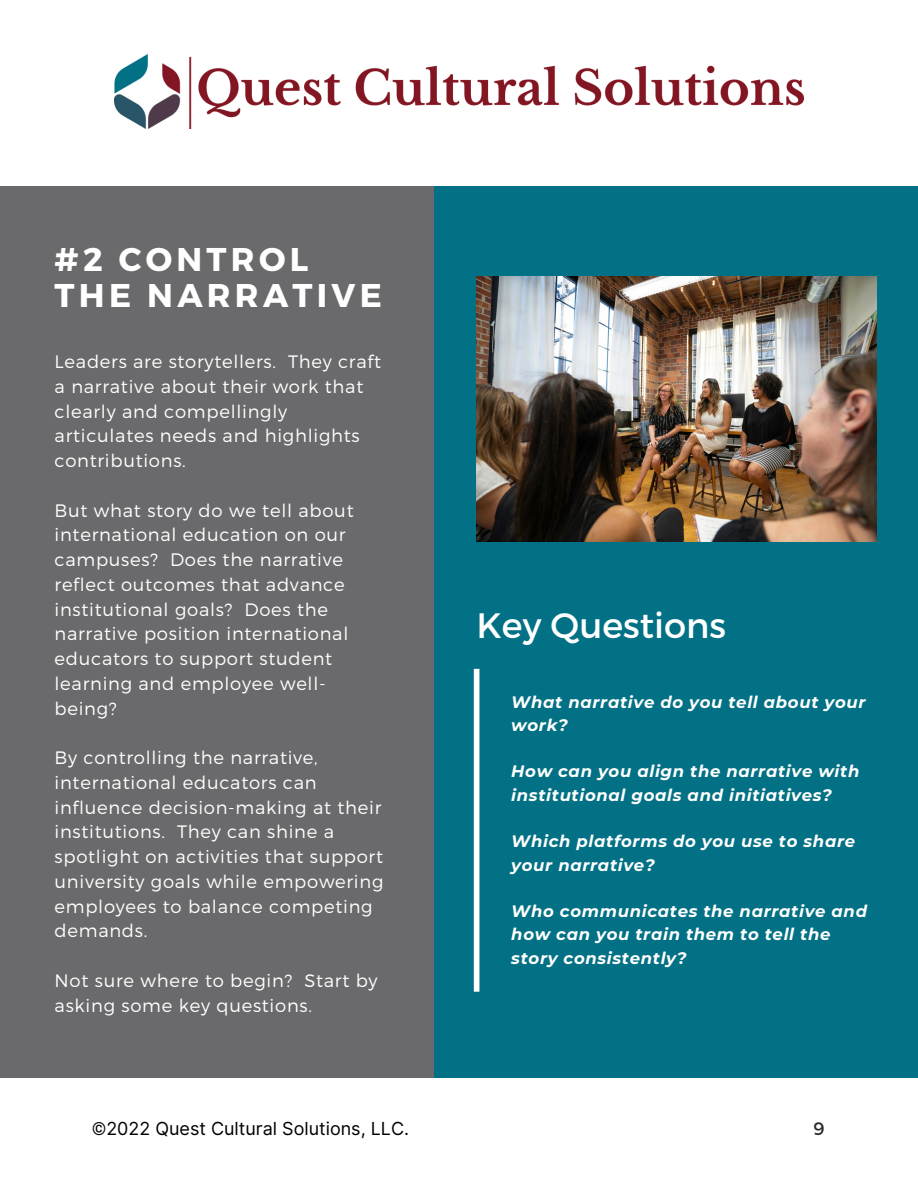
<style>
.page{position:relative;width:918px;height:1188px;background:#fff}
.page>*{position:absolute;margin:0;border:0;box-sizing:border-box;transform-origin:0 0}
.t1{font:35.25px "Montserrat";color:#fff}
.t2{font:700 32.85px/36px "Montserrat";letter-spacing:.13em;color:#fff}
.t3{font:300 18px/24.8px "Montserrat";letter-spacing:.04em;color:#fff}
.t4{font:18px "Inter";color:#000}
.t5{font:18px "Montserrat";color:#2a2a2a}
.t6{font:italic 700 16.5px/23.7px "Montserrat";letter-spacing:.04em;color:#fff}
</style>
<div class="page">
<div style="left:0;top:186px;width:918px;height:891px;background:#6a6a6c"></div>
<div style="left:434px;top:186px;width:484px;height:892px;background:#037185"></div>
<img style="left:115px;top:55px;width:688px;height:74px">
<div style="left:474px;top:669px;width:5px;height:323px;background:#fff"></div>
<img style="left:477px;top:276px;width:399px;height:266px">
<p class="t2" style="left:55px;top:239px;width:329px">#2 CONTROL<br>THE NARRATIVE</p>
<p class="t3" style="left:55px;top:348px;width:328px">Leaders are storytellers. They craft a narrative about their work that clearly and compellingly articulates needs and highlights contributions.</p>
<p class="t3" style="left:55px;top:497px;width:301px">But what story do we tell about international education on our campuses? Does the narrative reflect outcomes that advance institutional goals? Does the narrative position international educators to support student learning and employee well&shy;being?</p>
<p class="t3" style="left:55px;top:744px;width:330px">By controlling the narrative, international educators can influence decision-making at their institutions. They can shine a spotlight on activities that support university goals while empowering employees to balance competing demands.</p>
<p class="t3" style="left:55px;top:967px;width:325px">Not sure where to begin? Start by asking some key questions.</p>
<p class="t1" style="left:477px;top:603px;width:251px">Key Questions</p>
<p class="t6" style="left:511px;top:690px;width:356px">What narrative do you tell about your work?</p>
<p class="t6" style="left:511px;top:760px;width:350px">How can you align the narrative with institutional goals and initiatives?</p>
<p class="t6" style="left:511px;top:829px;width:345px">Which platforms do you use to share your narrative?</p>
<p class="t6" style="left:511px;top:899px;width:357px">Who communicates the narrative and how can you train them to tell the story consistently?</p>
<p class="t4" style="left:92px;top:1117px;width:319px">©2022 Quest Cultural Solutions, LLC.</p>
<p class="t5" style="left:813px;top:1116px;width:13px">9</p>
</div>
